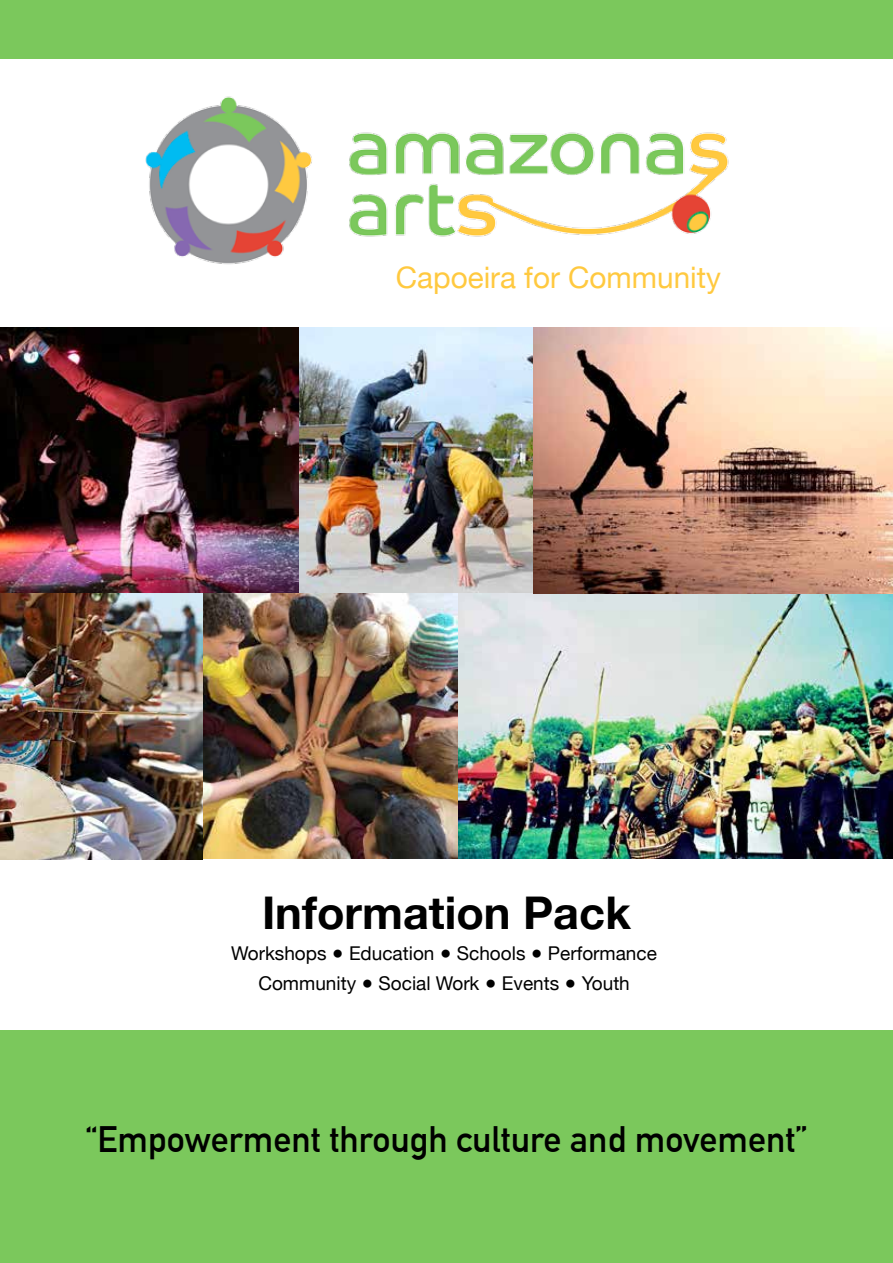
<style>
.page{position:relative;width:893px;height:1263px;background:#fff}
.page>*{position:absolute;margin:0;border:0;box-sizing:border-box;transform-origin:0 0}
.t1{font:700 45.15px "Helvetica Neue";color:#000}
.t2{font:700 36px "DIN Alternate";color:#000}
.t3{font:29.7px "Helvetica Neue";color:#ffc93f}
.t4{font:19.05px/30px "Helvetica Neue";color:#000;text-align:center}
</style>
<div class="page">
<img style="left:298px;top:327px;width:235px;height:266px">
<img style="left:0;top:327px;width:298px;height:266px">
<img style="left:0;top:593px;width:893px;height:267px">
<img style="left:533px;top:327px;width:360px;height:266px">
<img style="left:145px;top:96px;width:584px;height:169px">
<div style="left:0;top:1030px;width:893px;height:233px;background:#7bc85c"></div>
<div style="left:0;top:0;width:893px;height:58px;background:#7bc85c"></div>
<h3 class="t3" style="left:396px;top:256px;width:326px">Capoeira for Community</h3>
<h1 class="t1" style="left:262px;top:877px;width:370px">Information Pack</h1>
<p class="t4" style="left:231px;top:939px;width:427px">Workshops ● Education ● Schools ● Performance<br>Community ● Social Work ● Events ● Youth</p>
<h2 class="t2" style="left:86px;top:1112px;width:723px">“Empowerment through culture and movement”</h2>
</div>
